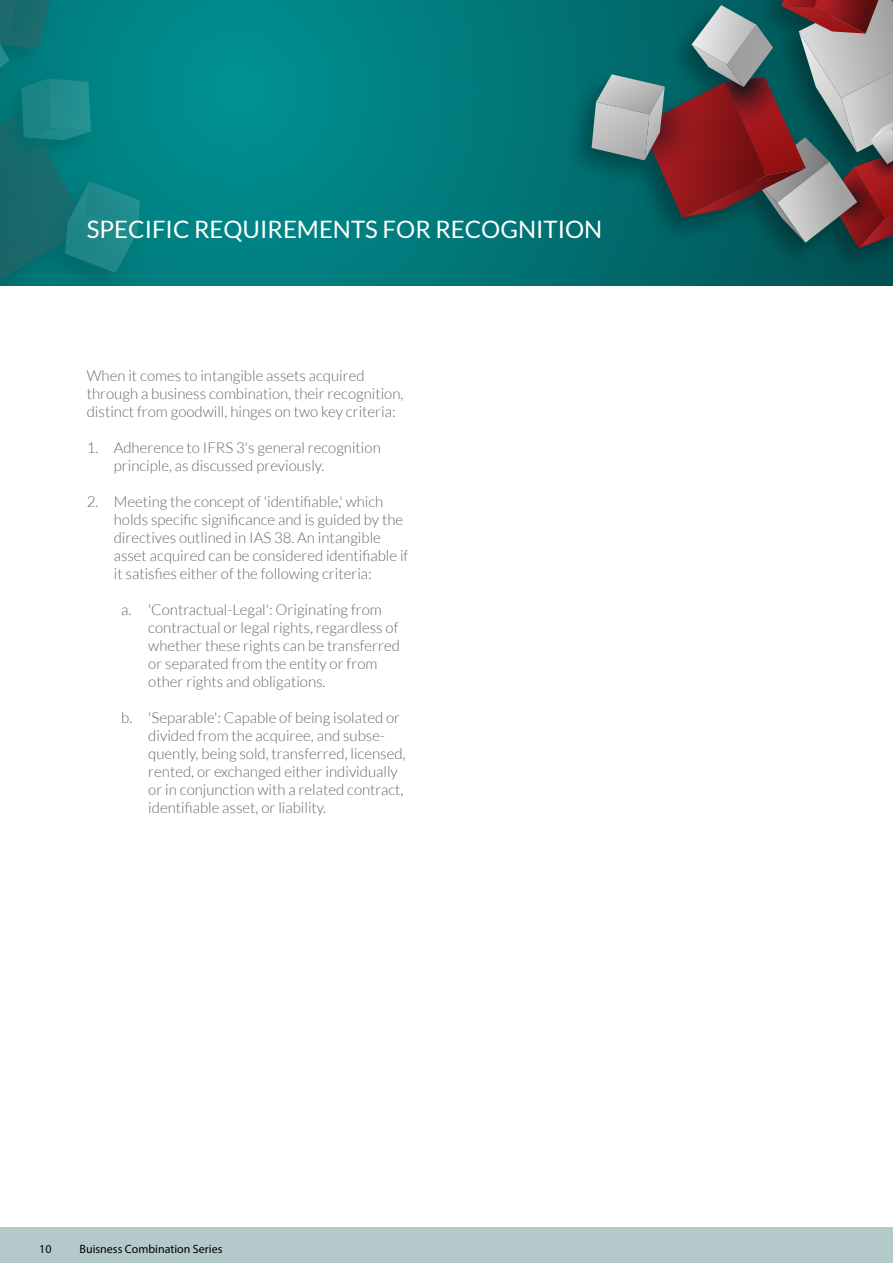
<style>
.page{position:relative;width:893px;height:1263px;background:#fff}
.page>*{position:absolute;margin:0;border:0;box-sizing:border-box;transform-origin:0 0}
.t1{font:24px "Lato";color:#fff}
.t2{font:300 15px/18px "Lato";color:#666}
.t3{font:12px "Myriad Pro";color:#000}
</style>
<div class="page">
<svg style="left:153px;top:0;width:740px;height:286px"></svg>
<img style="left:558px;top:0;width:335px;height:282px">
<svg style="left:592px;top:0;width:301px;height:248px"></svg>
<img style="left:0;top:0;width:153px;height:286px">
<svg style="left:0;top:0;width:140px;height:280px"></svg>
<div style="left:0;top:1228px;width:893px;height:35px;background:#b3c9ca"></div>
<h1 class="t1" style="left:87px;top:216px;width:517px">SPECIFIC REQUIREMENTS FOR RECOGNITION</h1>
<p class="t2" style="left:87px;top:366px;width:318px">When it comes to intangible assets acquired through a business combination, their recognition, distinct from goodwill, hinges on two key criteria:</p>
<p class="t2" style="left:114px;top:438px;width:268px;text-indent:-27px">1. Adherence to IFRS 3's general recognition principle, as discussed previously.</p>
<p class="t2" style="left:114px;top:492px;width:296px;text-indent:-27px">2. Meeting the concept of 'identifiable,' which holds specific significance and is guided by the directives outlined in IAS 38. An intangible asset acquired can be considered identifiable if it satisfies either of the following criteria:</p>
<p class="t2" style="left:148px;top:600px;width:253px;text-indent:-27px">a. 'Contractual-Legal': Originating from contractual or legal rights, regardless of whether these rights can be transferred or separated from the entity or from other rights and obligations.</p>
<p class="t2" style="left:148px;top:708px;width:259px;text-indent:-27px">b. 'Separable': Capable of being isolated or divided from the acquiree, and subse&shy;quently, being sold, transferred, licensed, rented, or exchanged either individually or in conjunction with a related contract, identifiable asset, or liability.</p>
<p class="t3" style="left:39px;top:1241px;width:14px">10</p>
<p class="t3" style="left:80px;top:1241px;width:144px">Buisness Combination Series</p>
</div>
